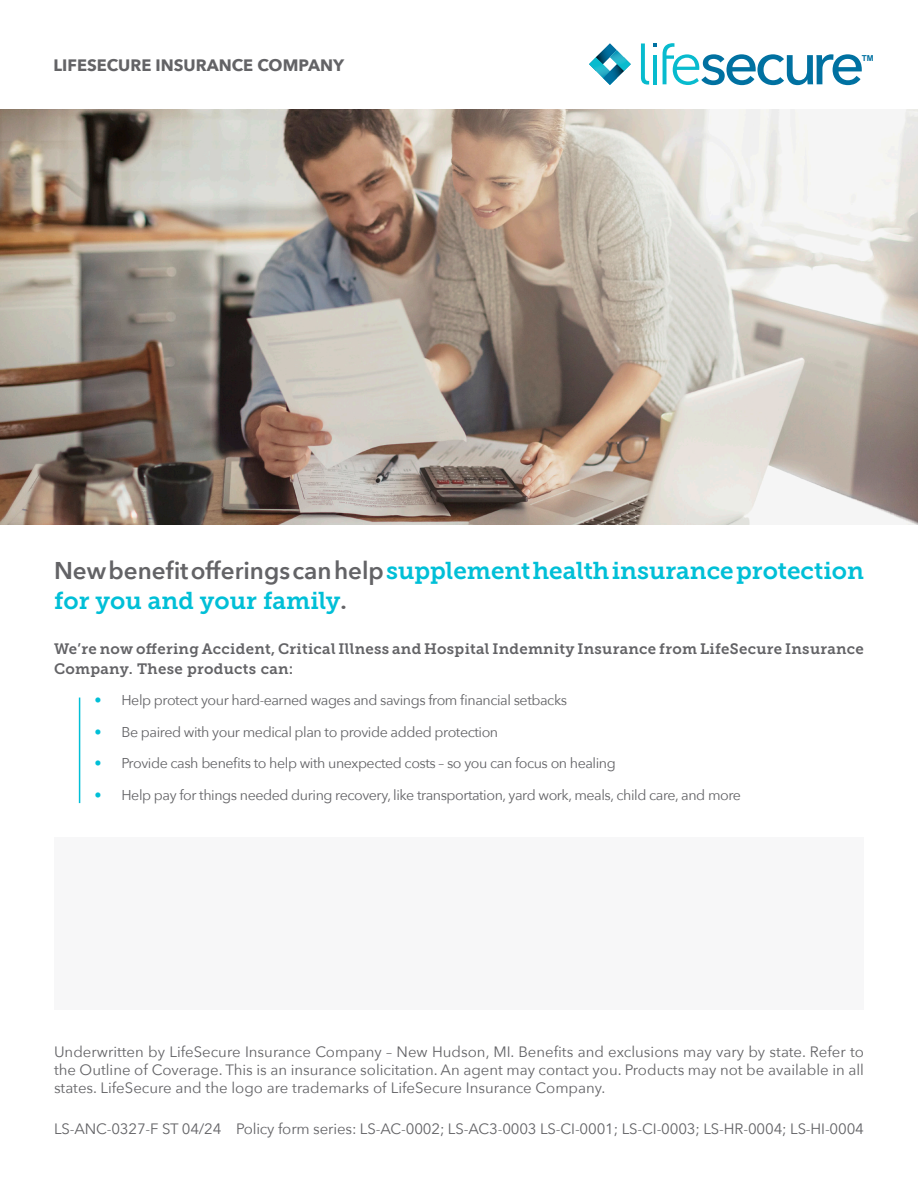
<style>
.page{position:relative;width:918px;height:1188px;background:#fff}
.page>*{position:absolute;margin:0;border:0;box-sizing:border-box;transform-origin:0 0}
.t1{font:24.15px/30.6px "Museo Slab 700";color:#00bfd7}
.t2{font:700 16.5px "Avenir Next";color:#636366}
.t3{font:15px/18px "Avenir Next";letter-spacing:-.01em;color:#636366;text-align:justify}
.t4{font:15px/19.5px "Museo Slab 700";letter-spacing:.02em;color:#636366}
.Body{font:14.25px "Avenir Next";letter-spacing:-.03em;color:#636366}
.t5{font:700 8.25px "Arial";color:#0071a1}
.s1{font-family:"Avenir Next";font-weight:600;color:#636366}
.s2{color:#00bfd7}
</style>
<div class="page">
<div style="left:54px;top:837px;width:810px;height:173px;background:#f7f7f8"></div>
<img style="left:0;top:110px;width:918px;height:415px">
<svg style="left:663px;top:43px;width:199px;height:42px"></svg>
<svg style="left:589px;top:43px;width:42px;height:42px"></svg>
<svg style="left:641px;top:43px;width:16px;height:42px"></svg>
<hr style="left:79px;top:698px;width:1px;height:105px;background:#00bfd7">
<p class="t2" style="left:54px;top:51px;width:292px">LIFESECURE INSURANCE COMPANY</p>
<p class="t5" style="left:862px;top:52px;width:13px">TM</p>
<p class="t1" style="left:54px;top:555px;width:812px"><span class="s1">New benefit offerings can help</span> supplement health insurance protection for you and your family<span class="s1">.</span></p>
<p class="t4" style="left:54px;top:639px;width:812px">We’re now offering Accident, Critical Illness and Hospital Indemnity Insurance from LifeSecure Insurance<br>Company. These products can:</p>
<p class="Body" style="left:94px;top:688px;width:474px"><span class="s2">•</span> Help protect your hard-earned wages and savings from financial setbacks</p>
<p class="Body" style="left:94px;top:720px;width:405px"><span class="s2">•</span> Be paired with your medical plan to provide added protection</p>
<p class="Body" style="left:94px;top:751px;width:523px"><span class="s2">•</span> Provide cash benefits to help with unexpected costs – so you can focus on healing</p>
<p class="Body" style="left:94px;top:783px;width:648px"><span class="s2">•</span> Help pay for things needed during recovery, like transportation, yard work, meals, child care, and more</p>
<p class="t3" style="left:54px;top:1042px;width:812px">Underwritten by LifeSecure Insurance Company – New Hudson, MI. Benefits and exclusions may vary by state. Refer to the Outline of Coverage. This is an insurance solicitation. An agent may contact you. Products may not be available in all states. LifeSecure and the logo are trademarks of LifeSecure Insurance Company.</p>
<p class="t3" style="left:236px;top:1119px;width:629px">Policy form series: LS-AC-0002; LS-AC3-0003 LS-CI-0001; LS-CI-0003; LS-HR-0004; LS-HI-0004</p>
<p class="t3" style="left:54px;top:1119px;width:169px">LS-ANC-0327-F ST 04/24</p>
</div>
